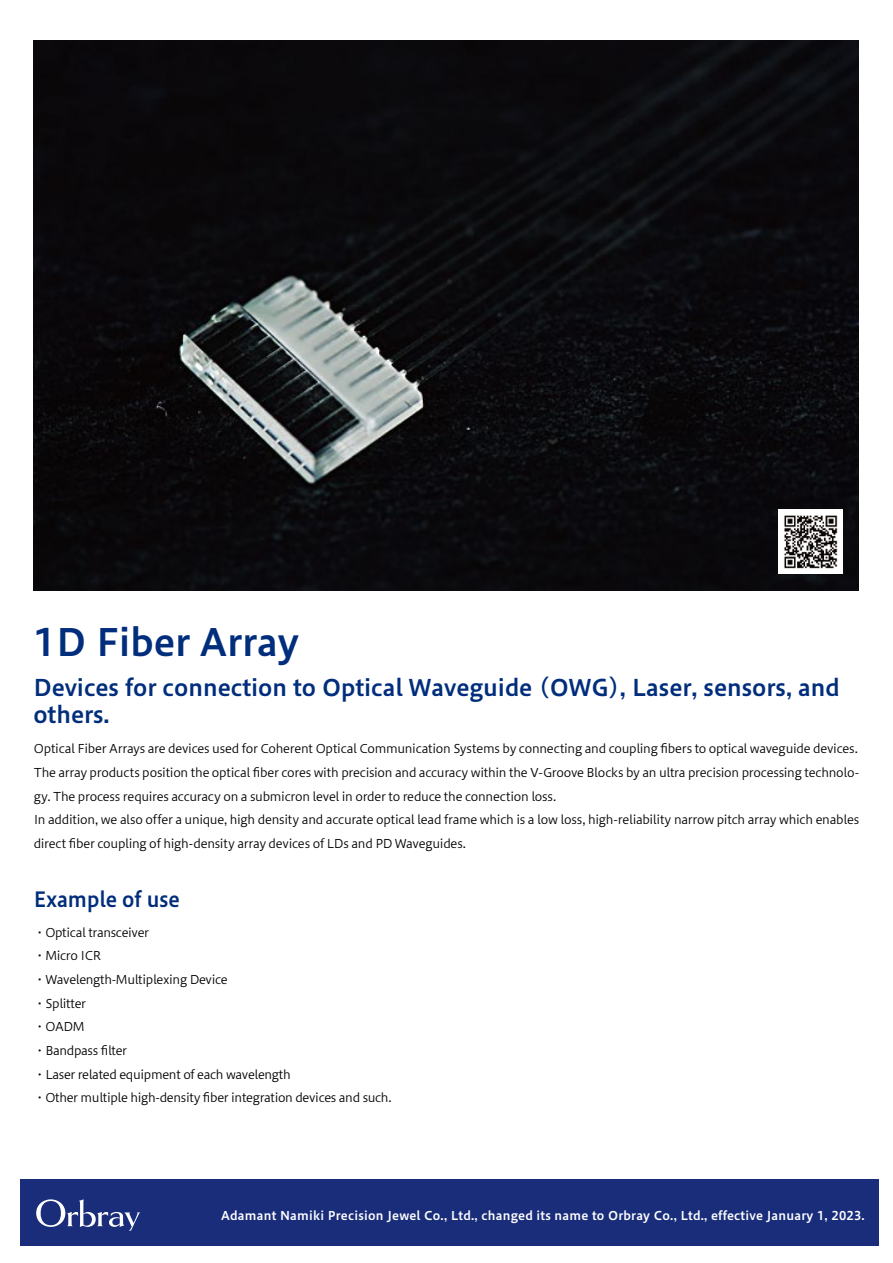
<style>
.page{position:relative;width:893px;height:1263px;background:#fff}
.page>*{position:absolute;margin:0;border:0;box-sizing:border-box;transform-origin:0 0}
.t1{font:37.2px "Hiragino UD Sans Std W6";color:#002d7c}
.t2{font:22.8px/27.3px "Hiragino UD Sans Std W6";color:#002d7c}
.t3{font:20.7px "Hiragino UD Sans Std W6";color:#002d7c;scale:.95 1}
.t4{font:12px/23.7px "Hiragino UD Sans Std W3";letter-spacing:-.025em;color:#040000}
.t5{font:12px "Hiragino UD Sans Std W6";letter-spacing:.02em;color:#fff}
</style>
<div class="page">
<div style="left:20px;top:1179px;width:858px;height:67px;background:#192d7b"></div>
<svg style="left:36px;top:1199px;width:105px;height:31px"></svg>
<img style="left:34px;top:40px;width:825px;height:550px">
<img style="left:779px;top:510px;width:63px;height:63px">
<h1 class="t1" style="left:33px;top:613px;width:267px">1D Fiber Array</h1>
<h2 class="t2" style="left:33px;top:672px;width:808px">Devices for connection to Optical Waveguide (OWG), Laser, sensors, and others.</h2>
<p class="t4" style="left:34px;top:736px;width:827px">Optical Fiber Arrays are devices used for Coherent Optical Communication Systems by connecting and coupling fibers to optical waveguide devices.<br>The array products position the optical fiber cores with precision and accuracy within the V-Groove Blocks by an ultra precision processing technolo&shy;gy. The process requires accuracy on a submicron level in order to reduce the connection loss.<br>In addition, we also offer a unique, high density and accurate optical lead frame which is a low loss, high-reliability narrow pitch array which enables direct fiber coupling of high-density array devices of LDs and PD Waveguides.</p>
<h3 class="t3" style="left:34px;top:883px;width:155px">Example of use</h3>
<p class="t4" style="left:34px;top:919px;width:359px">・Optical transceiver<br>・Micro ICR<br>・Wavelength-Multiplexing Device<br>・Splitter<br>・OADM<br>・Bandpass filter<br>・Laser related equipment of each wavelength<br>・Other multiple high-density fiber integration devices and such.</p>
<p class="t5" style="left:221px;top:1206px;width:645px">Adamant Namiki Precision Jewel Co., Ltd., changed its name to Orbray Co., Ltd., effective January 1, 2023.</p>
</div>
